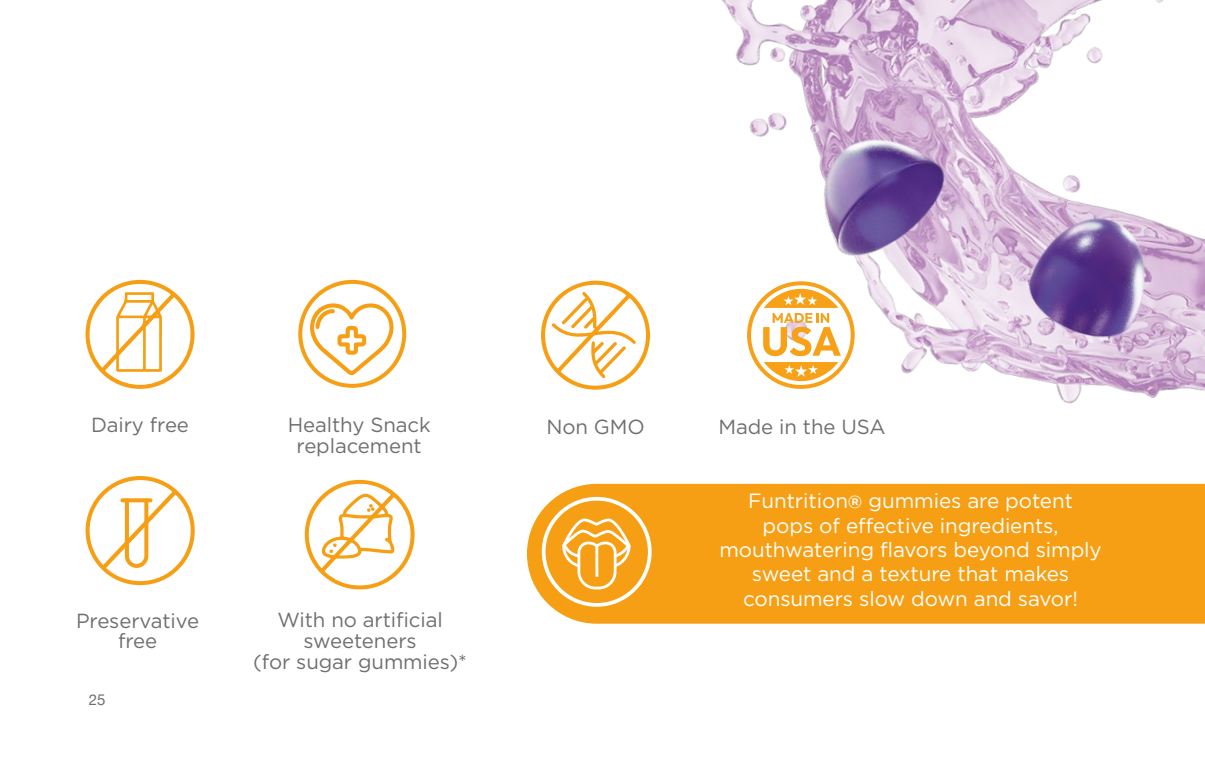
<style>
.page{position:relative;width:1205px;height:762px;background:#fff}
.page>*{position:absolute;margin:0;border:0;box-sizing:border-box;transform-origin:0 0}
.t1{font:20.62px/24.4px "Gotham";letter-spacing:-.005em;color:#fff;text-align:center}
.t2{font:20.38px/20.8px "Gotham";letter-spacing:-.005em;color:#706f6f;text-align:center}
.t3{font:15px "Helvetica Neue";color:#706f6f}
.s1{font-weight:700;font-size:17.5px}
</style>
<div class="page">
<svg style="left:541px;top:291px;width:23px;height:89px"></svg>
<svg style="left:298px;top:280px;width:108px;height:108px"></svg>
<svg style="left:305px;top:480px;width:110px;height:109px"></svg>
<svg style="left:85px;top:279px;width:110px;height:110px"></svg>
<svg style="left:86px;top:476px;width:109px;height:109px"></svg>
<svg style="left:527px;top:492px;width:37px;height:124px;fill:#f69f14"></svg>
<svg style="left:562px;top:518px;width:2px;height:71px"></svg>
<img style="left:564px;top:0;width:641px;height:624px">
<svg style="left:747px;top:281px;width:108px;height:108px"></svg>
<p class="t2" style="left:91px;top:414px;width:100px">Dairy free</p>
<p class="t2" style="left:288px;top:414px;width:144px">Healthy Snack</p>
<p class="t2" style="left:546px;top:416px;width:100px">Non GMO</p>
<p class="t2" style="left:297px;top:435px;width:127px">replacement</p>
<p class="t2" style="left:76px;top:609px;width:125px">Preservative free</p>
<p class="t3" style="left:89px;top:689px;width:18px">25</p>
<p class="t2" style="left:253px;top:609px;width:215px">With no artificial sweeteners<br>(for sugar gummies)*</p>
<p class="t2" style="left:718px;top:416px;width:169px">Made in the USA</p>
<p class="t1" style="left:719px;top:488px;width:384px">Funtrition<span class="s1">®</span> gummies are potent<br>pops of effective ingredients, mouthwatering flavors beyond simply sweet and a texture that makes consumers slow down and savor!</p>
</div>
